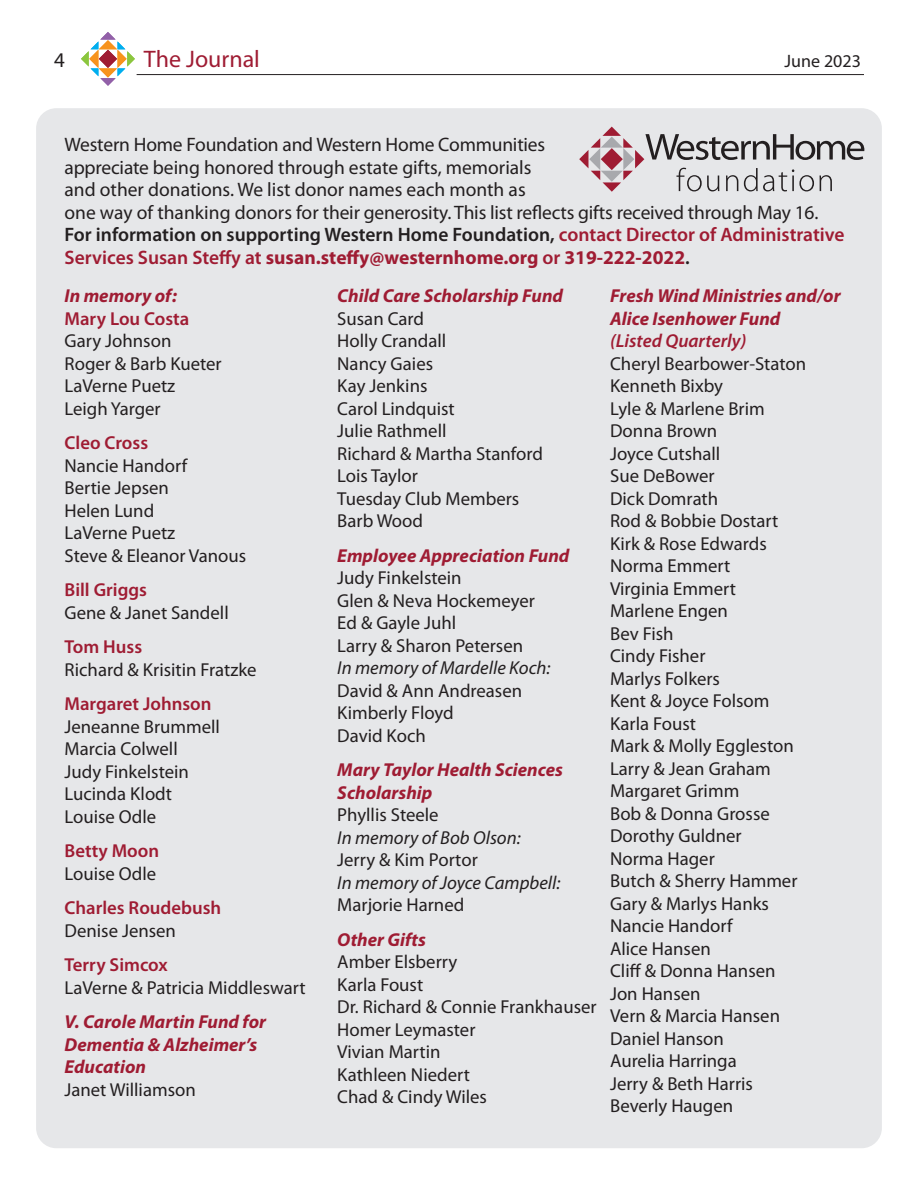
<style>
.page{position:relative;width:918px;height:1188px;background:#fff}
.page>*{position:absolute;margin:0;border:0;box-sizing:border-box;transform-origin:0 0}
.t1{font:24px "Myriad Pro";color:#9f1c33}
.t2{font:21px "Myriad Pro";color:#231f20}
.t3{font:19.5px/22.5px "Myriad Pro";letter-spacing:-.01em;color:#231f20}
.t4{font:18.75px "Myriad Pro";color:#231f20}
.t5{font:italic 700 18.75px/22.5px "Myriad Pro";color:#9f1c33}
.t6{font:600 18.75px/22.5px "Myriad Pro";color:#9f1c33}
.t7{font:italic 18.75px "Myriad Pro";color:#231f20}
.t8{font:18px "Myriad Pro";color:#231f20}
.s1{font-weight:600}
.s2{font-weight:600;color:#9f1c33}
.s3{font-weight:700;color:#9f1c33}
.s4{font-weight:700;font-style:italic}
.s5{font-weight:400;color:#231f20}
</style>
<div class="page">
<hr style="left:137px;top:74px;width:727px;height:1px;background:#231f20">
<svg style="left:81px;top:32px;width:54px;height:54px"></svg>
<div style="left:36px;top:108px;width:846px;height:1040px;background:#e6e7e9;border-radius:20px"></div>
<svg style="left:579px;top:127px;width:285px;height:65px"></svg>
<p class="t2" style="left:54px;top:47px;width:12px">4</p>
<p class="t1" style="left:144px;top:44px;width:117px">The Journal</p>
<p class="t8" style="left:785px;top:50px;width:78px">June 2023</p>
<p class="t3" style="left:65px;top:133px;width:782px">Western Home Foundation and Western Home Communities<br>appreciate being honored through estate gifts, memorials<br>and other donations. We list donor names each month as<br>one way of thanking donors for their generosity. This list reflects gifts received through May 16.<br><span class="s1">For information on supporting Western Home Foundation,</span> <span class="s2">contact Director of Administrative Services Susan Steffy at</span> <span class="s3">susan.steffy@westernhome.org</span> <span class="s2">or</span> <span class="s3">319-222-2022</span><span class="s1">.</span></p>
<p class="t6" style="left:65px;top:284px;width:126px"><span class="s4">In memory of:<br></span>Mary Lou Costa<br><span class="s5">Gary Johnson</span></p>
<p class="t4" style="left:65px;top:352px;width:159px">Roger &amp; Barb Kueter</p>
<p class="t4" style="left:65px;top:375px;width:112px">LaVerne Puetz</p>
<p class="t4" style="left:65px;top:397px;width:98px">Leigh Yarger</p>
<p class="t6" style="left:65px;top:431px;width:85px">Cleo Cross</p>
<p class="t4" style="left:65px;top:454px;width:124px">Nancie Handorf</p>
<p class="t4" style="left:65px;top:477px;width:106px">Bertie Jepsen</p>
<p class="t4" style="left:65px;top:499px;width:91px">Helen Lund</p>
<p class="t4" style="left:65px;top:522px;width:112px">LaVerne Puetz</p>
<p class="t4" style="left:65px;top:544px;width:183px">Steve &amp; Eleanor Vanous</p>
<p class="t6" style="left:65px;top:578px;width:84px">Bill Griggs</p>
<p class="t4" style="left:65px;top:601px;width:166px">Gene &amp; Janet Sandell</p>
<p class="t6" style="left:65px;top:635px;width:79px">Tom Huss</p>
<p class="t4" style="left:65px;top:658px;width:194px">Richard &amp; Krisitin Fratzke</p>
<p class="t6" style="left:65px;top:692px;width:149px">Margaret Johnson</p>
<p class="t4" style="left:65px;top:715px;width:157px">Jeneanne Brummell</p>
<p class="t4" style="left:65px;top:738px;width:115px">Marcia Colwell</p>
<p class="t4" style="left:65px;top:760px;width:126px">Judy Finkelstein</p>
<p class="t4" style="left:65px;top:783px;width:109px">Lucinda Klodt</p>
<p class="t4" style="left:65px;top:805px;width:93px">Louise Odle</p>
<p class="t6" style="left:65px;top:839px;width:96px">Betty Moon</p>
<p class="t4" style="left:65px;top:862px;width:93px">Louise Odle</p>
<p class="t6" style="left:65px;top:896px;width:158px">Charles Roudebush</p>
<p class="t4" style="left:65px;top:919px;width:113px">Denise Jensen</p>
<p class="t6" style="left:65px;top:953px;width:105px">Terry Simcox</p>
<p class="t4" style="left:65px;top:976px;width:243px">LaVerne &amp; Patricia Middleswart</p>
<p class="t5" style="left:65px;top:1010px;width:203px">V. Carole Martin Fund for<br>Dementia &amp; Alzheimer’s<br>Education</p>
<p class="t4" style="left:65px;top:1078px;width:133px">Janet Williamson</p>
<p class="t5" style="left:337px;top:284px;width:227px">Child Care Scholarship Fund</p>
<p class="t4" style="left:337px;top:307px;width:88px">Susan Card</p>
<p class="t4" style="left:337px;top:330px;width:110px">Holly Crandall</p>
<p class="t4" style="left:337px;top:352px;width:97px">Nancy Gaies</p>
<p class="t4" style="left:337px;top:375px;width:92px">Kay Jenkins</p>
<p class="t4" style="left:337px;top:397px;width:119px">Carol Lindquist</p>
<p class="t4" style="left:337px;top:420px;width:111px">Julie Rathmell</p>
<p class="t4" style="left:337px;top:442px;width:207px">Richard &amp; Martha Stanford</p>
<p class="t4" style="left:337px;top:465px;width:82px">Lois Taylor</p>
<p class="t4" style="left:337px;top:487px;width:184px">Tuesday Club Members</p>
<p class="t4" style="left:337px;top:510px;width:87px">Barb Wood</p>
<p class="t5" style="left:337px;top:544px;width:234px">Employee Appreciation Fund</p>
<p class="t4" style="left:337px;top:567px;width:126px">Judy Finkelstein</p>
<p class="t4" style="left:337px;top:589px;width:199px">Glen &amp; Neva Hockemeyer</p>
<p class="t4" style="left:337px;top:612px;width:120px">Ed &amp; Gayle Juhl</p>
<p class="t4" style="left:337px;top:634px;width:187px">Larry &amp; Sharon Petersen</p>
<p class="t7" style="left:337px;top:657px;width:215px">In memory of Mardelle Koch:</p>
<p class="t4" style="left:337px;top:679px;width:186px">David &amp; Ann Andreasen</p>
<p class="t4" style="left:337px;top:702px;width:118px">Kimberly Floyd</p>
<p class="t4" style="left:337px;top:724px;width:90px">David Koch</p>
<p class="t5" style="left:337px;top:758px;width:227px">Mary Taylor Health Sciences<br>Scholarship</p>
<p class="t4" style="left:337px;top:804px;width:103px">Phyllis Steele</p>
<p class="t7" style="left:337px;top:826px;width:185px">In memory of Bob Olson:</p>
<p class="t4" style="left:337px;top:849px;width:142px">Jerry &amp; Kim Portor</p>
<p class="t7" style="left:337px;top:871px;width:225px">In memory of Joyce Campbell:</p>
<p class="t4" style="left:337px;top:894px;width:129px">Marjorie Harned</p>
<p class="t5" style="left:337px;top:928px;width:90px">Other Gifts</p>
<p class="t4" style="left:337px;top:951px;width:121px">Amber Elsberry</p>
<p class="t4" style="left:337px;top:973px;width:87px">Karla Foust</p>
<p class="t4" style="left:337px;top:996px;width:261px">Dr. Richard &amp; Connie Frankhauser</p>
<p class="t4" style="left:337px;top:1018px;width:140px">Homer Leymaster</p>
<p class="t4" style="left:337px;top:1041px;width:105px">Vivian Martin</p>
<p class="t4" style="left:337px;top:1063px;width:134px">Kathleen Niedert</p>
<p class="t4" style="left:337px;top:1086px;width:151px">Chad &amp; Cindy Wiles</p>
<p class="t5" style="left:610px;top:284px;width:232px">Fresh Wind Ministries and/or<br>Alice Isenhower Fund<br><span class="s1">(Listed Quarterly)</span></p>
<p class="t4" style="left:610px;top:352px;width:198px">Cheryl Bearbower-Staton</p>
<p class="t4" style="left:610px;top:375px;width:114px">Kenneth Bixby</p>
<p class="t4" style="left:610px;top:397px;width:156px">Lyle &amp; Marlene Brim</p>
<p class="t4" style="left:610px;top:420px;width:109px">Donna Brown</p>
<p class="t4" style="left:610px;top:442px;width:112px">Joyce Cutshall</p>
<p class="t4" style="left:610px;top:465px;width:106px">Sue DeBower</p>
<p class="t4" style="left:610px;top:487px;width:110px">Dick Domrath</p>
<p class="t4" style="left:610px;top:510px;width:170px">Rod &amp; Bobbie Dostart</p>
<p class="t4" style="left:610px;top:532px;width:158px">Kirk &amp; Rose Edwards</p>
<p class="t4" style="left:610px;top:555px;width:122px">Norma Emmert</p>
<p class="t4" style="left:610px;top:577px;width:127px">Virginia Emmert</p>
<p class="t4" style="left:610px;top:600px;width:119px">Marlene Engen</p>
<p class="t4" style="left:610px;top:622px;width:65px">Bev Fish</p>
<p class="t4" style="left:610px;top:645px;width:97px">Cindy Fisher</p>
<p class="t4" style="left:610px;top:667px;width:111px">Marlys Folkers</p>
<p class="t4" style="left:610px;top:690px;width:161px">Kent &amp; Joyce Folsom</p>
<p class="t4" style="left:610px;top:712px;width:87px">Karla Foust</p>
<p class="t4" style="left:610px;top:735px;width:185px">Mark &amp; Molly Eggleston</p>
<p class="t4" style="left:610px;top:757px;width:162px">Larry &amp; Jean Graham</p>
<p class="t4" style="left:610px;top:780px;width:131px">Margaret Grimm</p>
<p class="t4" style="left:610px;top:802px;width:161px">Bob &amp; Donna Grosse</p>
<p class="t4" style="left:610px;top:825px;width:133px">Dorothy Guldner</p>
<p class="t4" style="left:610px;top:847px;width:106px">Norma Hager</p>
<p class="t4" style="left:610px;top:870px;width:189px">Butch &amp; Sherry Hammer</p>
<p class="t4" style="left:610px;top:892px;width:160px">Gary &amp; Marlys Hanks</p>
<p class="t4" style="left:610px;top:915px;width:124px">Nancie Handorf</p>
<p class="t4" style="left:610px;top:937px;width:102px">Alice Hansen</p>
<p class="t4" style="left:610px;top:960px;width:167px">Cliff &amp; Donna Hansen</p>
<p class="t4" style="left:610px;top:982px;width:92px">Jon Hansen</p>
<p class="t4" style="left:610px;top:1005px;width:172px">Vern &amp; Marcia Hansen</p>
<p class="t4" style="left:610px;top:1027px;width:115px">Daniel Hanson</p>
<p class="t4" style="left:610px;top:1050px;width:128px">Aurelia Harringa</p>
<p class="t4" style="left:610px;top:1072px;width:144px">Jerry &amp; Beth Harris</p>
<p class="t4" style="left:610px;top:1095px;width:125px">Beverly Haugen</p>
</div>
